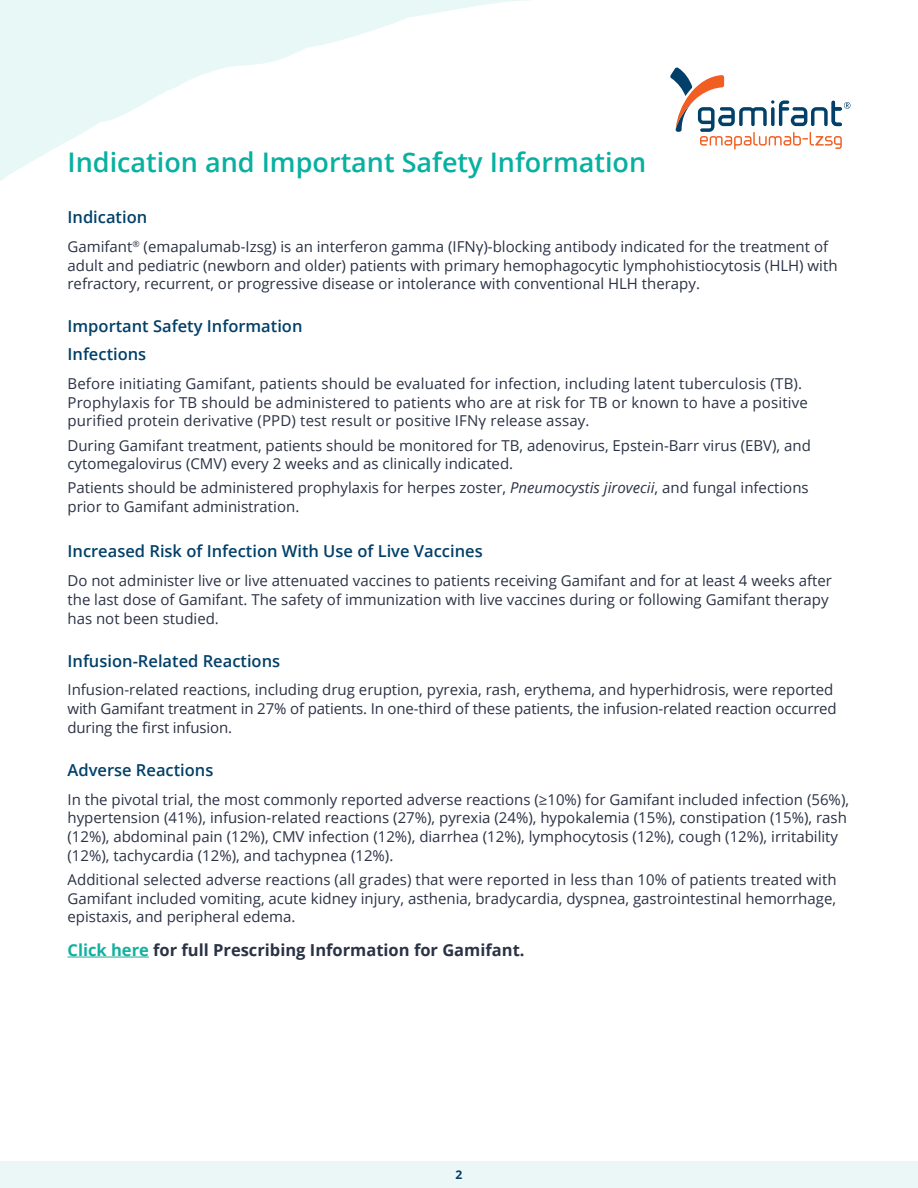
<style>
.page{position:relative;width:918px;height:1188px;background:#fff}
.page>*{position:absolute;margin:0;border:0;box-sizing:border-box;transform-origin:0 0}
.Headers{font:600 27px "Open Sans";color:#08b0a0}
.Subhead_-_BLUE_all_caps{font:600 16.5px "Open Sans";color:#024069}
.t1{font:700 16.5px "Open Sans";color:#2b3245}
.t2{font:15px/18.8px "Open Sans";color:#2b3245}
.t3{font:700 12px "Open Sans";color:#003d65}
.s1{font-style:italic}
.s2{color:#13b0a0}
</style>
<div class="page">
<svg style="left:0;top:0;width:528px;height:181px"></svg>
<div style="left:0;top:1161px;width:918px;height:27px;background:#ebf6f6"></div>
<hr style="left:68px;top:957px;width:81px;height:1px;background:#13b0a0">
<svg style="left:670px;top:68px;width:180px;height:82px"></svg>
<p class="Headers" style="left:68px;top:144px;width:580px">Indication and Important Safety Information</p>
<p class="Subhead_-_BLUE_all_caps" style="left:68px;top:206px;width:81px">Indication</p>
<p class="t2" style="left:68px;top:237px;width:772px">Gamifant<sup>®</sup> (emapalumab-Izsg) is an interferon gamma (IFNγ)-blocking antibody indicated for the treatment of adult and pediatric (newborn and older) patients with primary hemophagocytic lymphohistiocytosis (HLH) with refractory, recurrent, or progressive disease or intolerance with conventional HLH therapy.</p>
<p class="Subhead_-_BLUE_all_caps" style="left:68px;top:315px;width:237px">Important Safety Information</p>
<p class="Subhead_-_BLUE_all_caps" style="left:68px;top:343px;width:80px">Infections</p>
<p class="t2" style="left:68px;top:374px;width:742px">Before initiating Gamifant, patients should be evaluated for infection, including latent tuberculosis (TB).<br>Prophylaxis for TB should be administered to patients who are at risk for TB or known to have a positive purified protein derivative (PPD) test result or positive IFNγ release assay.</p>
<p class="t2" style="left:68px;top:435px;width:745px">During Gamifant treatment, patients should be monitored for TB, adenovirus, Epstein-Barr virus (EBV), and cytomegalovirus (CMV) every 2 weeks and as clinically indicated.</p>
<p class="t2" style="left:68px;top:478px;width:743px">Patients should be administered prophylaxis for herpes zoster, <span class="s1">Pneumocystis jirovecii</span>, and fungal infections prior to Gamifant administration.</p>
<p class="Subhead_-_BLUE_all_caps" style="left:68px;top:540px;width:417px">Increased Risk of Infection With Use of Live Vaccines</p>
<p class="t2" style="left:68px;top:571px;width:766px">Do not administer live or live attenuated vaccines to patients receiving Gamifant and for at least 4 weeks after the last dose of Gamifant. The safety of immunization with live vaccines during or following Gamifant therapy has not been studied.</p>
<p class="Subhead_-_BLUE_all_caps" style="left:68px;top:649px;width:214px">Infusion-Related Reactions</p>
<p class="t2" style="left:68px;top:680px;width:771px">Infusion-related reactions, including drug eruption, pyrexia, rash, erythema, and hyperhidrosis, were reported with Gamifant treatment in 27% of patients. In one-third of these patients, the infusion-related reaction occurred during the first infusion.</p>
<p class="Subhead_-_BLUE_all_caps" style="left:68px;top:759px;width:147px">Adverse Reactions</p>
<p class="t2" style="left:68px;top:789px;width:783px">In the pivotal trial, the most commonly reported adverse reactions (≥10%) for Gamifant included infection (56%), hypertension (41%), infusion-related reactions (27%), pyrexia (24%), hypokalemia (15%), constipation (15%), rash (12%), abdominal pain (12%), CMV infection (12%), diarrhea (12%), lymphocytosis (12%), cough (12%), irritability (12%), tachycardia (12%), and tachypnea (12%).</p>
<p class="t2" style="left:68px;top:870px;width:771px;text-align:justify">Additional selected adverse reactions (all grades) that were reported in less than 10% of patients treated with Gamifant included vomiting, acute kidney injury, asthenia, bradycardia, dyspnea, gastrointestinal hemorrhage, epistaxis, and peripheral edema.</p>
<p class="t1" style="left:68px;top:938px;width:459px"><span class="s2">Click here</span> for full Prescribing Information for Gamifant.</p>
<p class="t3" style="left:456px;top:1166px;width:8px">2</p>
</div>
